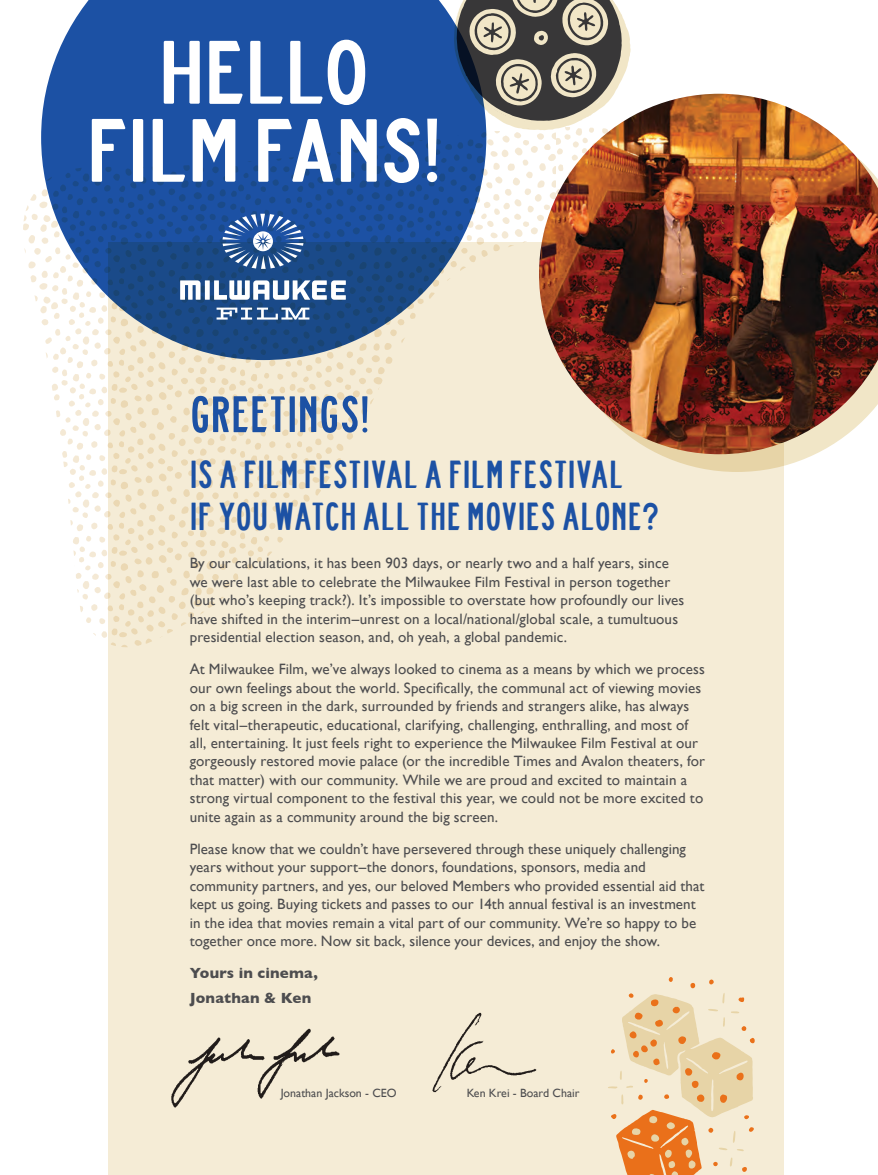
<style>
.page{position:relative;width:878px;height:1175px;background:#fff}
.page>*{position:absolute;margin:0;border:0;box-sizing:border-box;transform-origin:0 0}
.t1{font:90px/78px "Jandus Road";letter-spacing:-.015em;color:#fff;text-align:center}
.t2{font:51px "Jandus Road Condensed";letter-spacing:-.01em;color:#1c51a4}
.t3{font:39px/42px "Jandus Road Condensed";letter-spacing:-.005em;color:#1c51a4}
.t4{font:15px/18.5px "Gill Sans";letter-spacing:.01em;color:#4d4d4f}
.t5{font:700 15px/25.2px "Gill Sans";letter-spacing:.01em;color:#4d4d4f}
.t6{font:12px "Gill Sans";color:#4d4d4f}
</style>
<div class="page">
<svg style="left:23px;top:130px;width:516px;height:508px"></svg>
<div style="left:108px;top:243px;width:676px;height:931px;background:#f5ecd6"></div>
<svg style="left:41px;top:0;width:445px;height:360px;background:#3e68a7"></svg>
<svg style="left:454px;top:0;width:176px;height:130px;background:#7e7f7c"></svg>
<img style="left:171px;top:1028px;width:169px;height:80px">
<img style="left:432px;top:1012px;width:105px;height:81px">
<svg style="left:659px;top:454px;width:156px;height:18px;fill:#e7d4a7"></svg>
<img style="left:539px;top:94px;width:339px;height:360px">
<svg style="left:222px;top:214px;width:81px;height:55px;background:#4c73a9"></svg>
<svg style="left:180px;top:280px;width:20px;height:20px"></svg>
<div style="left:205px;top:280px;width:5px;height:20px;background:#fff"></div>
<svg style="left:214px;top:280px;width:132px;height:20px;background:#9cb0ca"></svg>
<svg style="left:216px;top:307px;width:93px;height:12px"></svg>
<svg style="left:608px;top:977px;width:147px;height:197px"></svg>
<h1 class="t1" style="left:87px;top:33px;width:356px">HELLO<br>FILM FANS!</h1>
<h2 class="t2" style="left:190px;top:388px;width:182px">GREETINGS!</h2>
<h3 class="t3" style="left:190px;top:453px;width:471px">IS A FILM FESTIVAL A FILM FESTIVAL<br>IF YOU WATCH ALL THE MOVIES ALONE?</h3>
<p class="t4" style="left:190px;top:554px;width:496px">By our calculations, it has been 903 days, or nearly two and a half years, since we were last able to celebrate the Milwaukee Film Festival in person together (but who’s keeping track?). It’s impossible to overstate how profoundly our lives have shifted in the interim–unrest on a local/national/global scale, a tumultuous presidential election season, and, oh yeah, a global pandemic.</p>
<p class="t4" style="left:190px;top:659px;width:517px">At Milwaukee Film, we’ve always looked to cinema as a means by which we process our own feelings about the world. Specifically, the communal act of viewing movies on a big screen in the dark, surrounded by friends and strangers alike, has always felt vital–therapeutic, educational, clarifying, challenging, enthralling, and most of all, entertaining. It just feels right to experience the Milwaukee Film Festival at our gorgeously restored movie palace (or the incredible Times and Avalon theaters, for that matter) with our community. While we are proud and excited to maintain a strong virtual component to the festival this year, we could not be more excited to unite again as a community around the big screen.</p>
<p class="t4" style="left:190px;top:839px;width:516px">Please know that we couldn’t have persevered through these uniquely challenging years without your support–the donors, foundations, sponsors, media and community partners, and yes, our beloved Members who provided essential aid that kept us going. Buying tickets and passes to our 14th annual festival is an investment in the idea that movies remain a vital part of our community. We’re so happy to be together once more. Now sit back, silence your devices, and enjoy the show.</p>
<p class="t5" style="left:190px;top:960px;width:130px">Yours in cinema,<br>Jonathan &amp; Ken</p>
<p class="t6" style="left:281px;top:1085px;width:117px">Jonathan Jackson - CEO</p>
<p class="t6" style="left:467px;top:1085px;width:114px">Ken Krei - Board Chair</p>
</div>
